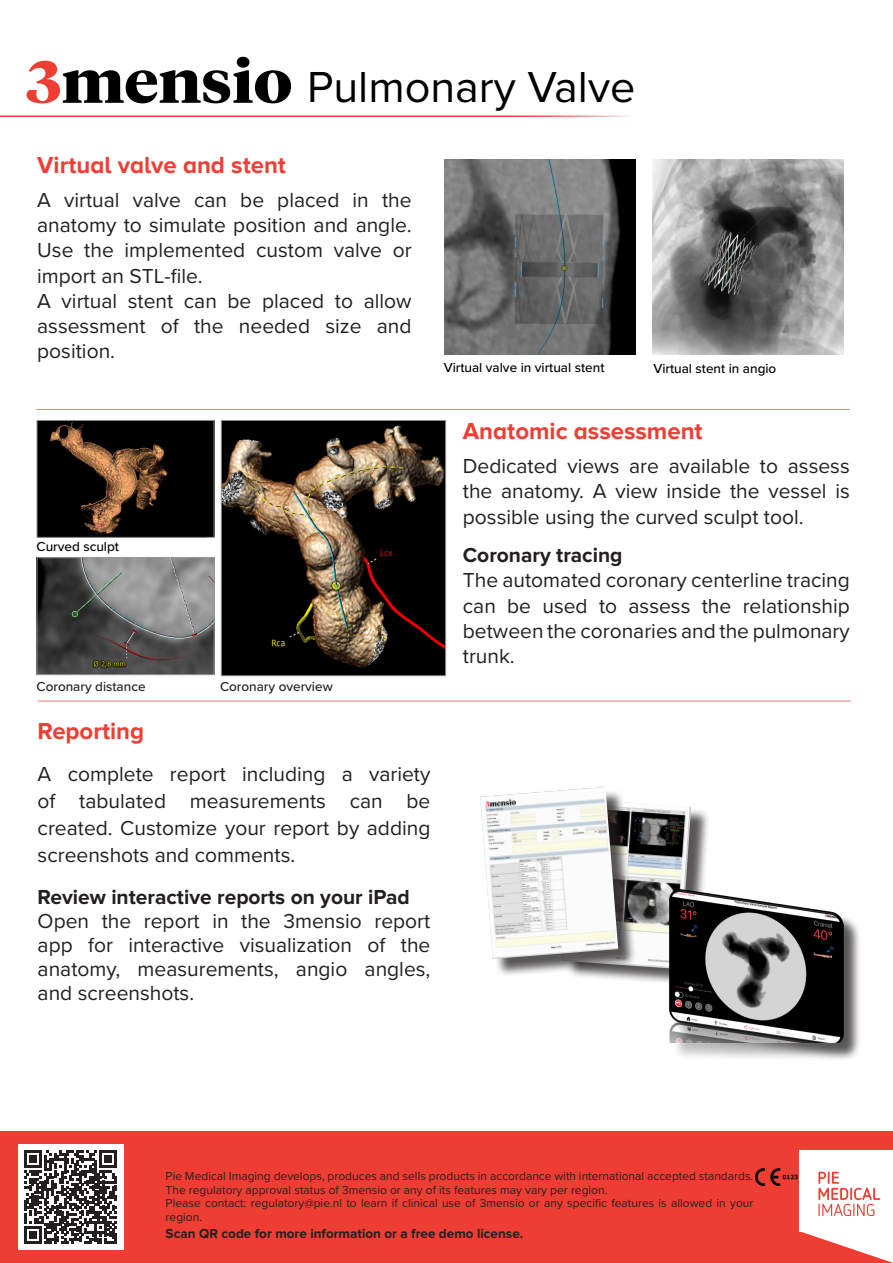
<style>
.page{position:relative;width:893px;height:1263px;background:#fff}
.page>*{position:absolute;margin:0;border:0;box-sizing:border-box;transform-origin:0 0}
.t1{font:45px "Proxima Nova";color:#000}
.t2{font:700 24px "Proxima Nova A";color:#ee3e34}
.t3{font:21px/25.2px "Proxima Nova";color:#231f20;text-align:justify}
.t4{font:700 21px "Proxima Nova";color:#231f20}
.t5{font:500 13.5px "Proxima Nova";color:#000}
.t6{font:700 13.5px "Proxima Nova";color:#231f20}
.t7{font:500 13.5px "Proxima Nova";color:#231f20}
.t8{font:12px/13.5px "Proxima Nova";color:#231f20}
</style>
<div class="page">
<img style="left:223px;top:422px;width:221px;height:252px">
<div style="left:221px;top:420px;width:225px;height:256px;border:1px solid #969696"></div>
<div style="left:565px;top:800px;width:145px;height:186px;background:#231f20;opacity:.75"></div>
<img style="left:636px;top:800px;width:55px;height:169px">
<div style="left:482px;top:789px;width:154px;height:188px;background:#231f20;opacity:.75"></div>
<img style="left:480px;top:787px;width:138px;height:172px">
<div style="left:672px;top:891px;width:189px;height:170px;background:#231f20;opacity:.75"></div>
<img style="left:669px;top:887px;width:174px;height:156px">
<hr style="left:37px;top:409px;width:813px;height:1px;background:#ee3e34">
<hr style="left:38px;top:701px;width:813px;height:1px;background:#ee3e34">
<div style="left:37px;top:420px;width:177px;height:117px;background:#000"></div>
<img style="left:50px;top:422px;width:118px;height:113px">
<div style="left:37px;top:420px;width:177px;height:118px;border:1px solid #969696"></div>
<img style="left:39px;top:559px;width:173px;height:114px">
<div style="left:37px;top:557px;width:177px;height:118px;border:1px solid #969696"></div>
<img style="left:653px;top:160px;width:191px;height:194px">
<img style="left:444px;top:160px;width:191px;height:194px">
<div style="left:0;top:1132px;width:893px;height:131px;background:#ee3e34"></div>
<svg style="left:800px;top:1150px;width:93px;height:113px"></svg>
<img style="left:756px;top:1168px;width:42px;height:18px">
<div style="left:18px;top:1144px;width:106px;height:105px;background:#fff"></div>
<svg style="left:24px;top:1150px;width:93px;height:93px"></svg>
<hr style="left:0;top:115px;width:631px;height:2px;background:#ee3e34">
<svg style="left:27px;top:57px;width:264px;height:46px"></svg>
<p class="t1" style="left:307px;top:53px;width:330px">Pulmonary Valve</p>
<p class="t2" style="left:37px;top:151px;width:250px">Virtual valve and stent</p>
<p class="t3" style="left:37px;top:187px;width:376px">A virtual valve can be placed in the anatomy to simulate position and angle.<br>Use the implemented custom valve or import an STL-file.</p>
<p class="t3" style="left:37px;top:287px;width:376px">A virtual stent can be placed to allow assessment of the needed size and position.</p>
<p class="t5" style="left:444px;top:358px;width:162px">Virtual valve in virtual stent</p>
<p class="t5" style="left:653px;top:359px;width:124px">Virtual stent in angio</p>
<p class="t5" style="left:37px;top:537px;width:84px">Curved sculpt</p>
<p class="t7" style="left:37px;top:676px;width:111px">Coronary distance</p>
<p class="t7" style="left:220px;top:676px;width:114px">Coronary overview</p>
<p class="t2" style="left:38px;top:718px;width:108px">Reporting</p>
<p class="t3" style="left:38px;top:760px;width:394px;line-height:27px">A complete report including a variety of tabulated measurements can be created. Customize your report by adding screenshots and comments.</p>
<p class="t4" style="left:38px;top:885px;width:374px">Review interactive reports on your iPad</p>
<p class="t3" style="left:38px;top:908px;width:394px;line-height:24px">Open the report in the 3mensio report app for interactive visualization of the anatomy, measurements, angio angles, and screenshots.</p>
<p class="t2" style="left:463px;top:417px;width:241px">Anatomic assessment</p>
<p class="t3" style="left:463px;top:453px;width:388px">Dedicated views are available to assess the anatomy. A view inside the vessel is possible using the curved sculpt tool.</p>
<p class="t4" style="left:463px;top:543px;width:161px">Coronary tracing</p>
<p class="t3" style="left:463px;top:567px;width:388px">The automated coronary centerline tracing can be used to assess the relationship between the coronaries and the pulmonary trunk.</p>
<p class="t8" style="left:166px;top:1169px;width:589px">Pie Medical Imaging develops, produces and sells products in accordance with international accepted standards.<br>The regulatory approval status of 3mensio or any of its features may vary per region.</p>
<p class="t8" style="left:166px;top:1196px;width:589px">Please contact: regulatory@pie.nl to learn if clinical use of 3mensio or any specific features is allowed in your region.</p>
<p class="t6" style="left:166px;top:1226px;width:359px">Scan QR code for more information or a free demo license.</p>
</div>
